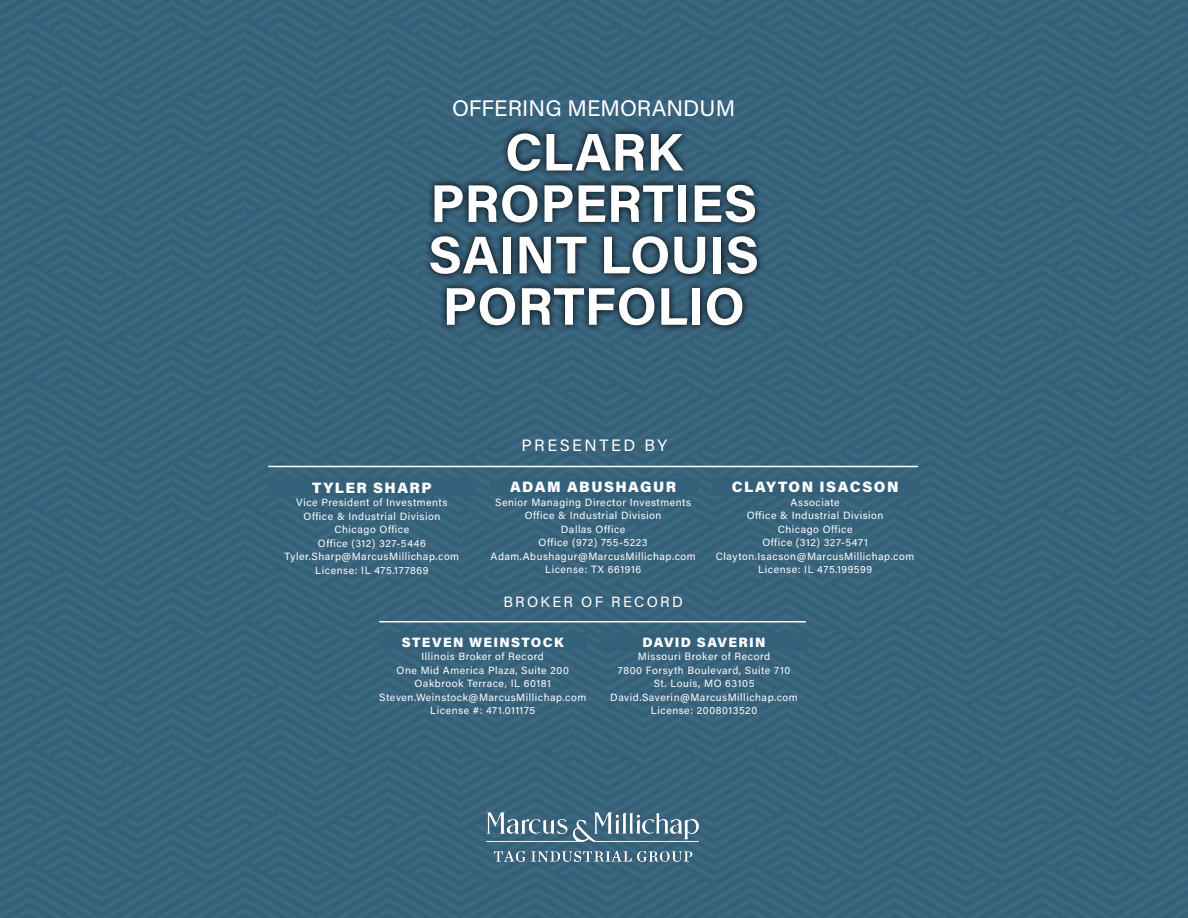
<style>
.page{position:relative;width:1188px;height:918px;background:#37617b}
.page>*{position:absolute;margin:0;border:0;box-sizing:border-box;transform-origin:0 0}
.t1{font:700 52.95px/51.4px "Acumin Pro";color:#fff;text-align:center}
.t2{font:22.5px "Acumin Pro";color:#fff}
.t3{font:16.5px "Acumin Pro";letter-spacing:.15em;color:#fff}
.t4{font:900 15px "Acumin Pro";letter-spacing:.1em;color:#fff}
.t5{font:14.85px "Acumin Pro";letter-spacing:.15em;color:#fff}
.t6{font:900 13.5px "Acumin Pro";letter-spacing:.1em;color:#fff}
.t7{font:10.5px/13.5px "Acumin Pro";letter-spacing:.05em;color:#fff;text-align:center}
</style>
<div class="page">
<div style="left:601px;top:633px;width:207px;height:17px;background:#35607a"></div>
<div style="left:379px;top:633px;width:208px;height:17px;background:#35607a"></div>
<hr style="left:379px;top:621px;width:427px;height:1px;background:#fff">
<div style="left:490px;top:478px;width:207px;height:17px;background:#35607a"></div>
<div style="left:712px;top:478px;width:207px;height:17px;background:#35607a"></div>
<div style="left:268px;top:478px;width:207px;height:17px;background:#35607a"></div>
<hr style="left:268px;top:466px;width:650px;height:1px;background:#fff">
<svg style="left:424px;top:126px;width:340px;height:207px;background:#284759"></svg>
<img style="left:477px;top:798px;width:233px;height:78px">
<h2 class="t2" style="left:452px;top:93px;width:285px">OFFERING MEMORANDUM</h2>
<h1 class="t1" style="left:428px;top:124px;width:332px">CLARK<br>PROPERTIES<br>SAINT LOUIS<br>PORTFOLIO</h1>
<h3 class="t4" style="left:312px;top:477px;width:121px">TYLER SHARP</h3>
<p class="t7" style="left:285px;top:495px;width:176px">Vice President of Investments<br>Office &amp; Industrial Division<br>Chicago Office<br>Office (312) 327-5446<br>Tyler.Sharp@MarcusMillichap.com<br>License: IL 475.177869</p>
<h3 class="t3" style="left:521px;top:434px;width:147px">PRESENTED BY</h3>
<h3 class="t4" style="left:510px;top:477px;width:168px">ADAM ABUSHAGUR</h3>
<p class="t7" style="left:491px;top:495px;width:207px">Senior Managing Director Investments<br>Office &amp; Industrial Division<br>Dallas Office<br>Office (972) 755-5223<br>Adam.Abushagur@MarcusMillichap.com<br>License: TX 661916</p>
<h3 class="t4" style="left:732px;top:477px;width:168px">CLAYTON ISACSON</h3>
<p class="t7" style="left:716px;top:495px;width:200px">Associate<br>Office &amp; Industrial Division<br>Chicago Office<br>Office (312) 327-5471<br>Clayton.Isacson@MarcusMillichap.com<br>License: IL 475.199599</p>
<h3 class="t5" style="left:503px;top:591px;width:181px">BROKER OF RECORD</h3>
<p class="t6" style="left:642px;top:632px;width:125px">DAVID SAVERIN</p>
<p class="t7" style="left:610px;top:649px;width:189px">Missouri Broker of Record<br>7800 Forsyth Boulevard, Suite 710<br>St. Louis, MO 63105<br>David.Saverin@MarcusMillichap.com<br>License: 2008013520</p>
<p class="t6" style="left:402px;top:632px;width:163px">STEVEN WEINSTOCK</p>
<p class="t7" style="left:379px;top:649px;width:209px">Illinois Broker of Record<br>One Mid America Plaza, Suite 200<br>Oakbrook Terrace, IL 60181<br>Steven.Weinstock@MarcusMillichap.com<br>License #: 471.011175</p>
</div>
